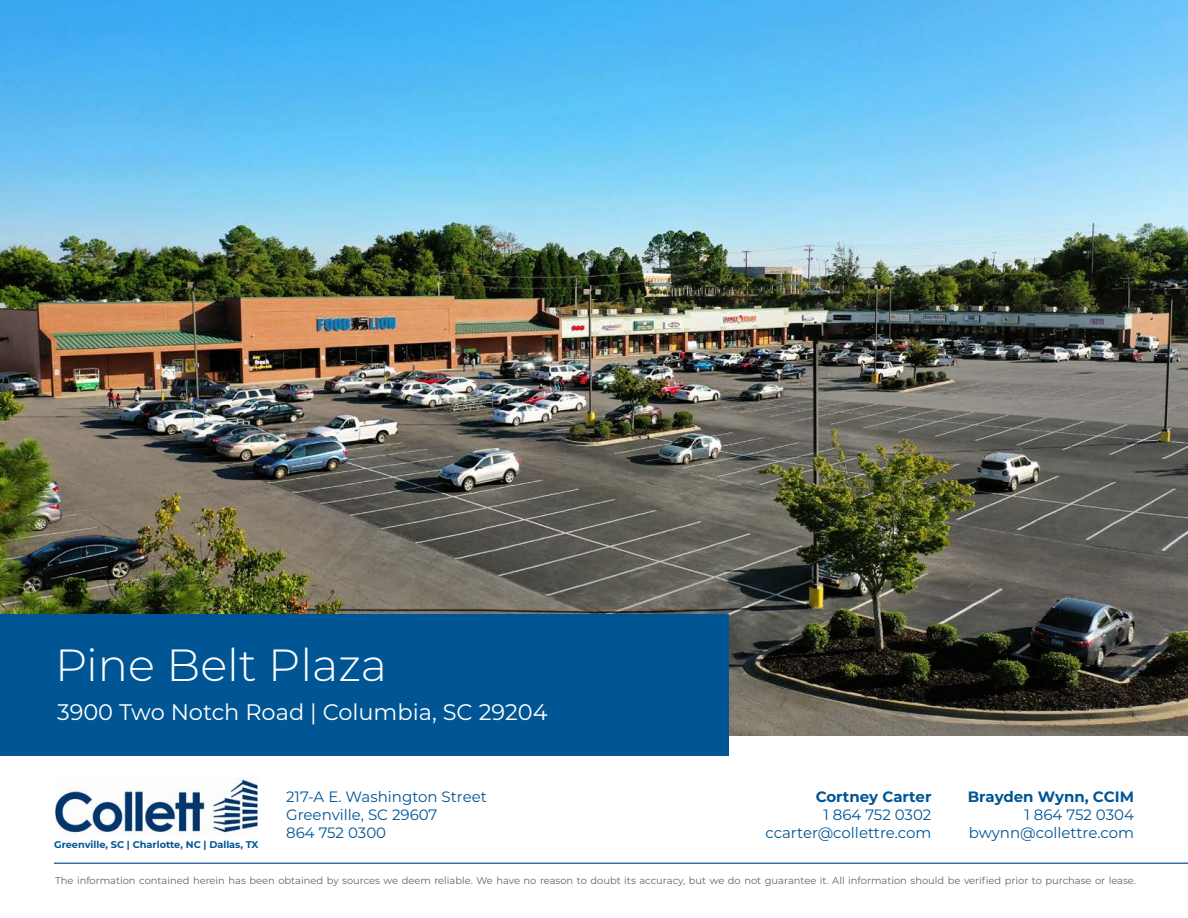
<style>
.page{position:relative;width:1188px;height:918px;background:#fff}
.page>*{position:absolute;margin:0;border:0;box-sizing:border-box;transform-origin:0 0}
.t1{font:300 45px "Montserrat";color:#fff}
.t2{font:22.5px "Montserrat";color:#fff}
.t3{font:15px/18px "Montserrat";color:#005595}
.t4{font:700 15px "Montserrat";color:#005595}
.t5{font:9.9px "Montserrat";color:#636366}
.t6{font:700 9.75px "Montserrat";color:#005595}
</style>
<div class="page">
<img style="left:0;top:0;width:1188px;height:735px">
<div style="left:0;top:615px;width:729px;height:141px;background:#005595"></div>
<img style="left:55px;top:779px;width:203px;height:57px">
<hr style="left:54px;top:862px;width:1134px;height:2px;background:#386fa9">
<p class="t1" style="left:55px;top:635px;width:334px">Pine Belt Plaza</p>
<p class="t2" style="left:57px;top:697px;width:492px">3900 Two Notch Road | Columbia, SC 29204</p>
<p class="t3" style="left:286px;top:787px;width:202px">217-A E. Washington Street<br>Greenville, SC 29607</p>
<p class="t3" style="left:286px;top:823px;width:102px">864 752 0300</p>
<p class="t5" style="left:55px;top:874px;width:1082px">The information contained herein has been obtained by sources we deem reliable. We have no reason to doubt its accuracy, but we do not guarantee it. All information should be verified prior to purchase or lease.</p>
<p class="t4" style="left:968px;top:786px;width:168px">Brayden Wynn, CCIM</p>
<p class="t3" style="left:1025px;top:805px;width:111px">1 864 752 0304</p>
<p class="t3" style="left:969px;top:823px;width:167px">bwynn@collettre.com</p>
<p class="t4" style="left:816px;top:786px;width:117px">Cortney Carter</p>
<p class="t3" style="left:824px;top:805px;width:109px">1 864 752 0302</p>
<p class="t3" style="left:765px;top:823px;width:168px">ccarter@collettre.com</p>
<p class="t6" style="left:54px;top:837px;width:206px">Greenville, SC | Charlotte, NC | Dallas, TX</p>
</div>
